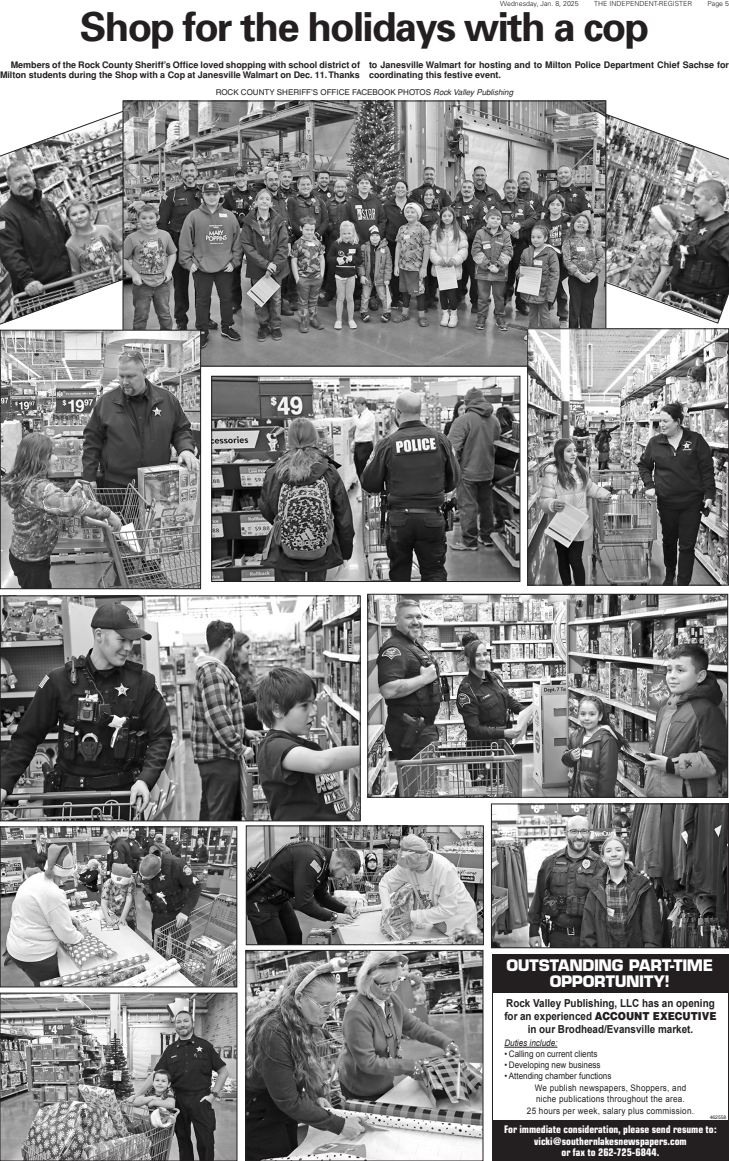
<style>
.page{position:relative;width:729px;height:1161px;background:#fff}
.page>*{position:absolute;margin:0;border:0;box-sizing:border-box;transform-origin:0 0}
.t1{font:700 40px "Univers";letter-spacing:-.04em;color:#231f20}
.t2{font:700 15.5px/16.2px "Eurostile";letter-spacing:-.02em;color:#fff;text-align:center}
.t3{font:700 11px/13px "Arial";color:#231f20;text-align:center;scale:.9 1}
.t4{font:700 condensed 10.5px/11.2px "Eurostile";letter-spacing:-.005em;color:#fff;text-align:center}
.t5{font:700 9px/10px "Helvetica";color:#231f20;text-align:right}
.t6{font:9px/12.4px "Arial";letter-spacing:.03em;color:#231f20;scale:.9 1}
.t7{font:9px "Arial";color:#231f20;scale:.9 1}
.t8{font:italic 9px "Arial";color:#231f20;scale:.9 1}
.t9{font:8px "Helvetica";color:#231f20}
.t10{font:300 7px "Univers";color:#231f20}
.t11{font:5px "Helvetica";color:#231f20}
.s1{font-style:italic}
.s2{font-family:"Helvetica";font-weight:900}
</style>
<div class="page">
<svg style="left:0;top:106px;width:123px;height:224px"></svg>
<svg style="left:606px;top:106px;width:123px;height:218px"></svg>
<div style="left:492px;top:1121px;width:237px;height:40px;background:#231f20"></div>
<hr style="left:504px;top:1047px;width:53px;height:1px;background:#231f20">
<div style="left:492px;top:954px;width:237px;height:207px;border:1px solid #231f20"></div>
<div style="left:492px;top:954px;width:237px;height:39px;background:#231f20"></div>
<img style="left:125px;top:103px;width:479px;height:261px">
<img style="left:2px;top:332px;width:197px;height:255px">
<div style="left:0;top:330px;width:201px;height:259px;border:1px solid #231f20"></div>
<img style="left:529px;top:330px;width:198px;height:253px">
<div style="left:527px;top:328px;width:202px;height:257px;border:1px solid #231f20"></div>
<img style="left:213px;top:378px;width:305px;height:202px">
<div style="left:211px;top:376px;width:309px;height:206px;border:1px solid #231f20"></div>
<img style="left:2px;top:829px;width:233px;height:156px">
<div style="left:0;top:827px;width:237px;height:160px;border:1px solid #231f20"></div>
<img style="left:2px;top:598px;width:356px;height:221px">
<div style="left:0;top:596px;width:360px;height:225px;border:1px solid #231f20"></div>
<img style="left:370px;top:596px;width:356px;height:200px">
<div style="left:368px;top:594px;width:360px;height:204px;border:1px solid #231f20"></div>
<img style="left:2px;top:995px;width:233px;height:164px">
<div style="left:0;top:993px;width:237px;height:168px;border:1px solid #231f20"></div>
<img style="left:493px;top:806px;width:234px;height:140px">
<div style="left:491px;top:804px;width:238px;height:144px;border:1px solid #231f20"></div>
<img style="left:248px;top:828px;width:234px;height:115px">
<div style="left:246px;top:826px;width:238px;height:119px;border:1px solid #231f20"></div>
<img style="left:248px;top:952px;width:233px;height:207px">
<div style="left:246px;top:950px;width:237px;height:211px;border:1px solid #231f20"></div>
<p class="t10" style="left:500px;top:-1px;width:80px">Wednesday, Jan. 8, 2025</p>
<p class="t10" style="left:594px;top:-1px;width:99px">THE INDEPENDENT-REGISTER</p>
<p class="t10" style="left:708px;top:-1px;width:23px">Page 5</p>
<p class="t1" style="left:80px;top:2px;width:571px">Shop for the holidays with a cop</p>
<p class="t5" style="left:0;top:60px;width:361px">Members of the Rock County Sheriff’s Office loved shopping with school district of<br>Milton students during the Shop with a Cop at Janesville Walmart on Dec. 11. Thanks</p>
<p class="t5" style="left:369px;top:60px;width:362px;text-align:left">to Janesville Walmart for hosting and to Milton Police Department Chief Sachse for coordinating this festive event.</p>
<p class="t9" style="left:216px;top:87px;width:299px">ROCK COUNTY SHERIFF’S OFFICE FACEBOOK PHOTOS <span class="s1">Rock Valley Publishing</span></p>
<p class="t2" style="left:506px;top:957px;width:208px">OUTSTANDING PART-TIME<br>OPPORTUNITY!</p>
<p class="t3" style="left:504px;top:997px;width:237px">Rock Valley Publishing, LLC has an opening for an experienced <span class="s2">ACCOUNT EXECUTIVE </span>in our Brodhead/Evansville market.</p>
<p class="t8" style="left:504px;top:1037px;width:61px">Duties include:</p>
<p class="t7" style="left:504px;top:1049px;width:105px">• Calling on current clients</p>
<p class="t7" style="left:504px;top:1060px;width:109px">• Developing new business</p>
<p class="t6" style="left:535px;top:1069px;width:170px;text-indent:-30px">• Attending chamber functions<br>We publish newspapers, Shoppers, and</p>
<p class="t6" style="left:527px;top:1093px;width:187px;text-align:center">niche publications throughout the area.<br>25 hours per week, salary plus commission.</p>
<p class="t11" style="left:710px;top:1114px;width:18px">462558</p>
<p class="t4" style="left:504px;top:1124px;width:214px">For immediate consideration, please send resume to: vicki@southernlakesnewspapers.com<br>or fax to 262-725-6844.</p>
</div>
